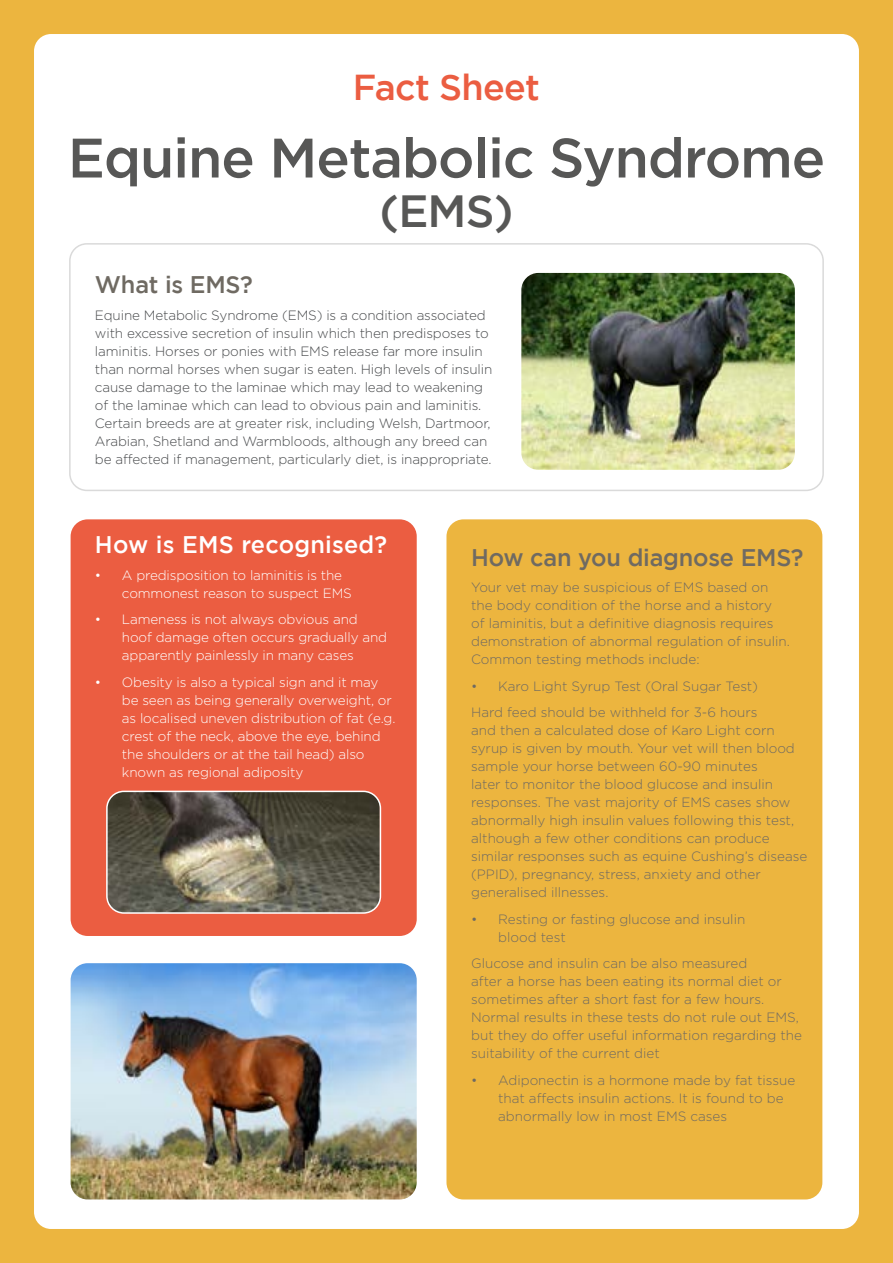
<style>
.page{position:relative;width:893px;height:1263px;background:#ecb53f}
.page>*{position:absolute;margin:0;border:0;box-sizing:border-box;transform-origin:0 0}
.t1{font:500 55.5px "Gotham";letter-spacing:-.02em;color:#575756}
.t2{font:500 45px "Gotham";color:#575756}
.t3{font:500 36px "Gotham";letter-spacing:-.02em;color:#eb5d41}
.t4{font:500 24px "Gotham";letter-spacing:-.01em;color:#6f6a62}
.t5{font:500 24px "Gotham";letter-spacing:.01em;color:#fff}
.t6{font:300 13.5px/18px "Gotham";color:#6f6a62}
.t7{font:300 13.5px/18px "Gotham";letter-spacing:-.01em;color:#494b4d}
.t8{font:300 13.5px/18px "Gotham";letter-spacing:-.01em;color:#fff}
</style>
<div class="page">
<div style="left:34px;top:34px;width:825px;height:1195px;background:#fff;border-radius:17px"></div>
<div style="left:69px;top:243px;width:755px;height:248px;border:2px solid #dadada;border-radius:17px"></div>
<div style="left:71px;top:519px;width:346px;height:417px;background:#eb5d41;border-radius:17px"></div>
<div style="left:446px;top:519px;width:376px;height:680px;background:#ecb53f;border-radius:17px"></div>
<img style="left:521px;top:273px;width:274px;height:197px">
<img style="left:71px;top:963px;width:346px;height:236px">
<img style="left:109px;top:791px;width:271px;height:120px">
<div style="left:106px;top:791px;width:275px;height:123px;border:2px solid #fff;border-radius:17px"></div>
<h3 class="t3" style="left:353px;top:67px;width:189px">Fact Sheet</h3>
<h1 class="t1" style="left:68px;top:126px;width:759px">Equine Metabolic Syndrome</h1>
<h2 class="t2" style="left:379px;top:185px;width:136px">(EMS)</h2>
<h3 class="t4" style="left:95px;top:271px;width:159px">What is EMS?</h3>
<p class="t7" style="left:95px;top:306px;width:399px">Equine Metabolic Syndrome (EMS) is a condition associated with excessive secretion of insulin which then predisposes to laminitis. Horses or ponies with EMS release far more insulin than normal horses when sugar is eaten. High levels of insulin cause damage to the laminae which may lead to weakening of the laminae which can lead to obvious pain and laminitis.<br>Certain breeds are at greater risk, including Welsh, Dartmoor, Arabian, Shetland and Warmbloods, although any breed can be affected if management, particularly diet, is inappropriate.</p>
<h3 class="t5" style="left:95px;top:531px;width:294px">How is EMS recognised?</h3>
<p class="t8" style="left:122px;top:566px;width:231px;text-indent:-27px">• A predisposition to laminitis is the commonest reason to suspect EMS</p>
<p class="t8" style="left:122px;top:610px;width:267px;text-indent:-27px">• Lameness is not always obvious and hoof damage often occurs gradually and apparently painlessly in many cases</p>
<p class="t8" style="left:122px;top:673px;width:275px;text-indent:-27px">• Obesity is also a typical sign and it may be seen as being generally overweight, or as localised uneven distribution of fat (e.g. crest of the neck, above the eye, behind the shoulders or at the tail head) also known as regional adiposity</p>
<h3 class="t4" style="left:471px;top:543px;width:334px">How can you diagnose EMS?</h3>
<p class="t6" style="left:471px;top:578px;width:320px">Your vet may be suspicious of EMS based on the body condition of the horse and a history<br>of laminitis, but a definitive diagnosis requires demonstration of abnormal regulation of insulin.<br>Common testing methods include:</p>
<p class="t6" style="left:471px;top:672px;width:288px;line-height:26.5px">• Karo Light Syrup Test (Oral Sugar Test)<br>Hard feed should be withheld for 3-6 hours</p>
<p class="t6" style="left:471px;top:721px;width:338px">and then a calculated dose of Karo Light corn syrup is given by mouth. Your vet will then blood sample your horse between 60-90 minutes<br>later to monitor the blood glucose and insulin responses. The vast majority of EMS cases show abnormally high insulin values following this test, although a few other conditions can produce similar responses such as equine Cushing’s disease (PPID), pregnancy, stress, anxiety and other generalised illnesses.</p>
<p class="t6" style="left:498px;top:910px;width:249px;text-indent:-27px">• Resting or fasting glucose and insulin blood test</p>
<p class="t6" style="left:471px;top:954px;width:332px">Glucose and insulin can be also measured<br>after a horse has been eating its normal diet or sometimes after a short fast for a few hours.<br>Normal results in these tests do not rule out EMS, but they do offer useful information regarding the suitability of the current diet</p>
<p class="t6" style="left:498px;top:1071px;width:299px;text-indent:-27px">• Adiponectin is a hormone made by fat tissue that affects insulin actions. It is found to be abnormally low in most EMS cases</p>
</div>
